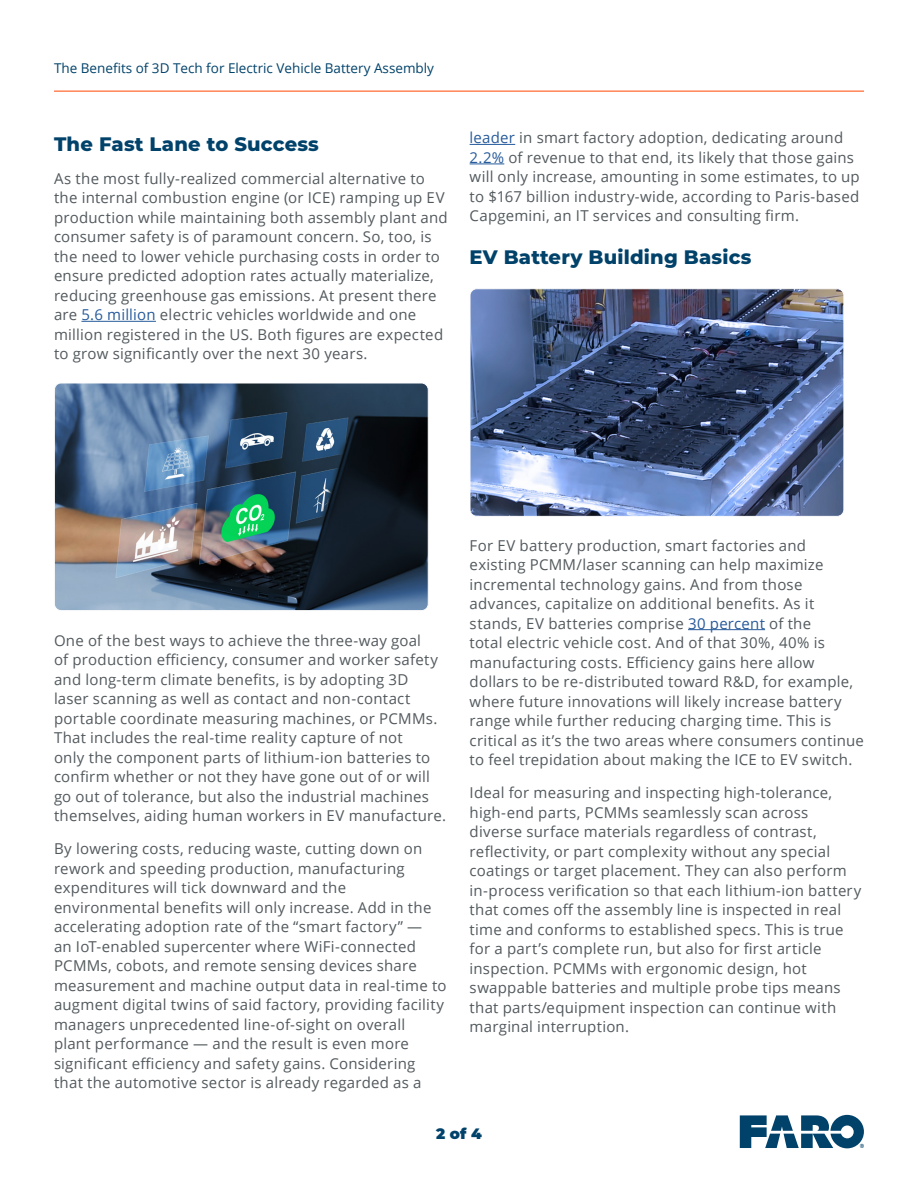
<style>
.page{position:relative;width:918px;height:1188px;background:#fff}
.page>*{position:absolute;margin:0;border:0;box-sizing:border-box;transform-origin:0 0}
.t1{font:800 19.5px "Montserrat";letter-spacing:.01em;color:#01426a}
.t2{font:15px/19.5px "Open Sans";letter-spacing:.015em;color:#52595d}
.t3{font:900 15px "Montserrat";color:#01426a}
.t4{font:13.5px "Open Sans";color:#01426a}
.s1{color:#275b9b}
</style>
<div class="page">
<hr style="left:54px;top:91px;width:810px;height:1px;background:#ff4500">
<svg style="left:740px;top:1115px;width:124px;height:33px"></svg>
<hr style="left:81px;top:321px;width:75px;height:1px;background:#275b9b">
<hr style="left:470px;top:144px;width:45px;height:1px;background:#275b9b">
<hr style="left:470px;top:164px;width:34px;height:1px;background:#275b9b">
<hr style="left:688px;top:629px;width:77px;height:1px;background:#275b9b">
<img style="left:56px;top:385px;width:371px;height:224px">
<div style="left:54px;top:383px;width:375px;height:228px;border:1px solid #fefefe;border-radius:7px"></div>
<img style="left:472px;top:290px;width:370px;height:225px">
<div style="left:470px;top:288px;width:374px;height:229px;border:1px solid #fefefe;border-radius:7px"></div>
<p class="t4" style="left:54px;top:58px;width:382px">The Benefits of 3D Tech for Electric Vehicle Battery Assembly</p>
<h1 class="t1" style="left:54px;top:129px;width:266px">The Fast Lane to Success</h1>
<p class="t2" style="left:54px;top:168px;width:395px">As the most fully-realized commercial alternative to the internal combustion engine (or ICE) ramping up EV production while maintaining both assembly plant and consumer safety is of paramount concern. So, too, is the need to lower vehicle purchasing costs in order to ensure predicted adoption rates actually materialize, reducing greenhouse gas emissions. At present there are <span class="s1">5.6 million</span> electric vehicles worldwide and one million registered in the US. Both figures are expected to grow significantly over the next 30 years.</p>
<p class="t2" style="left:470px;top:128px;width:392px"><span class="s1">leader</span> in smart factory adoption, dedicating around <span class="s1">2.2%</span> of revenue to that end, its likely that those gains will only increase, amounting in some estimates, to up to $167 billion industry-wide, according to Paris-based Capgemini, an IT services and consulting firm.</p>
<h1 class="t1" style="left:470px;top:243px;width:283px">EV Battery Building Basics</h1>
<p class="t2" style="left:54px;top:630px;width:394px">One of the best ways to achieve the three-way goal<br>of production efficiency, consumer and worker safety and long-term climate benefits, is by adopting 3D laser scanning as well as contact and non-contact portable coordinate measuring machines, or PCMMs.<br>That includes the real-time reality capture of not<br>only the component parts of lithium-ion batteries to confirm whether or not they have gone out of or will go out of tolerance, but also the industrial machines themselves, aiding human workers in EV manufacture.</p>
<p class="t2" style="left:54px;top:839px;width:394px">By lowering costs, reducing waste, cutting down on rework and speeding production, manufacturing expenditures will tick downward and the environmental benefits will only increase. Add in the accelerating adoption rate of the “smart factory” —<br>an IoT-enabled supercenter where WiFi-connected PCMMs, cobots, and remote sensing devices share measurement and machine output data in real-time to augment digital twins of said factory, providing facility managers unprecedented line-of-sight on overall<br>plant performance — and the result is even more significant efficiency and safety gains. Considering that the automotive sector is already regarded as a</p>
<p class="t2" style="left:470px;top:535px;width:396px">For EV battery production, smart factories and existing PCMM/laser scanning can help maximize incremental technology gains. And from those advances, capitalize on additional benefits. As it stands, EV batteries comprise <span class="s1">30 percent</span> of the<br>total electric vehicle cost. And of that 30%, 40% is manufacturing costs. Efficiency gains here allow dollars to be re-distributed toward R&amp;D, for example, where future innovations will likely increase battery range while further reducing charging time. This is critical as it’s the two areas where consumers continue to feel trepidation about making the ICE to EV switch.</p>
<p class="t2" style="left:470px;top:782px;width:393px">Ideal for measuring and inspecting high-tolerance, high-end parts, PCMMs seamlessly scan across diverse surface materials regardless of contrast, reflectivity, or part complexity without any special coatings or target placement. They can also perform in-process verification so that each lithium-ion battery that comes off the assembly line is inspected in real time and conforms to established specs. This is true for a part’s complete run, but also for first article inspection. PCMMs with ergonomic design, hot swappable batteries and multiple probe tips means that parts/equipment inspection can continue with marginal interruption.</p>
<p class="t3" style="left:436px;top:1122px;width:47px">2 of 4</p>
</div>
